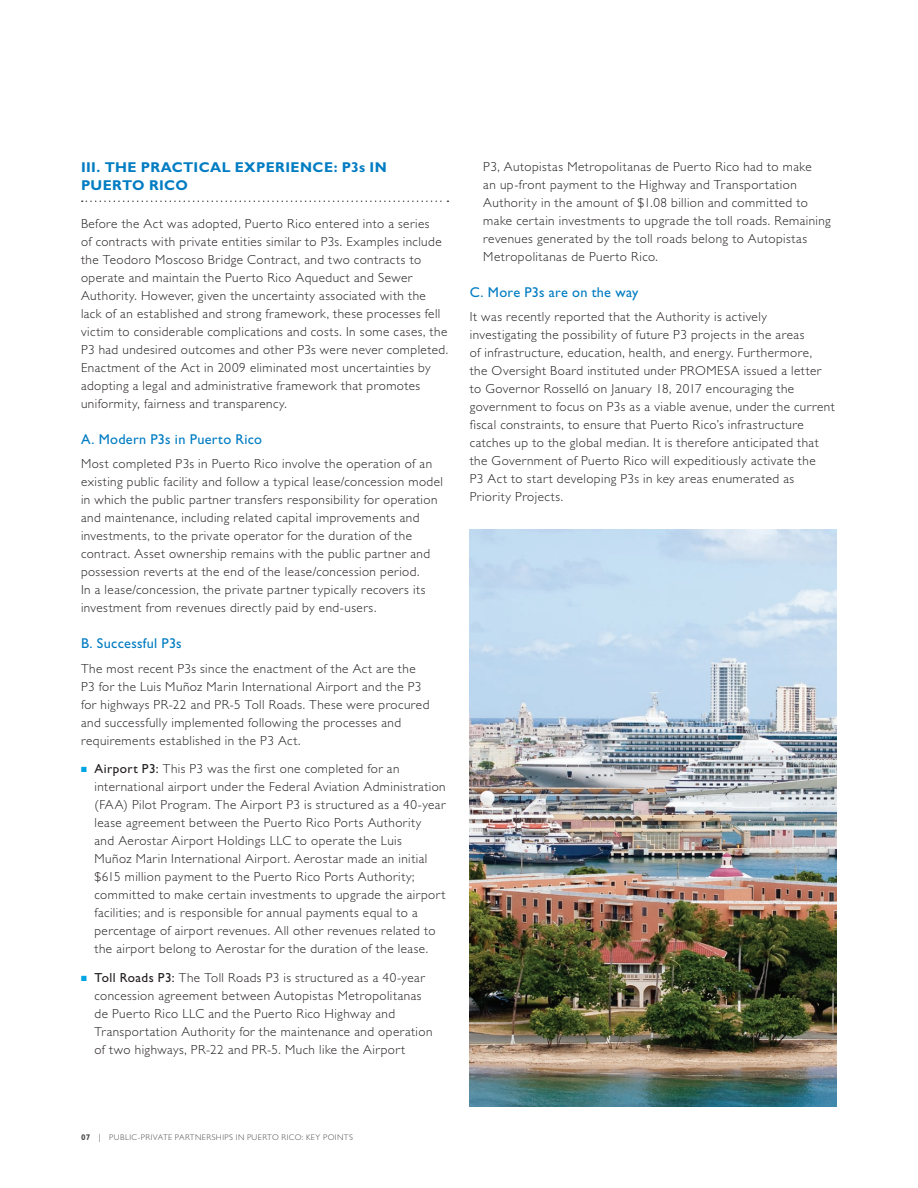
<style>
.page{position:relative;width:918px;height:1188px;background:#fff}
.page>*{position:absolute;margin:0;border:0;box-sizing:border-box;transform-origin:0 0}
.t1{font:14.25px "Gill Sans Std";letter-spacing:.02em;color:#007cc2}
.t2{font:700 14.25px/18px "Gill Sans Std";letter-spacing:.03em;color:#007cc2}
.t3{font:300 13.2px/18px "Gill Sans Std";letter-spacing:.035em;color:#231f20}
.t4{font:300 8.25px "Gill Sans Std";letter-spacing:.055em;color:#4b4c4d}
.s1{color:#00a5e3}
.s2{font-weight:400}
.s3{font-weight:700}
</style>
<div class="page">
<svg style="left:82px;top:201px;width:366px;height:1px"></svg>
<img style="left:470px;top:529px;width:367px;height:578px">
<p class="t2" style="left:81px;top:158px;width:307px">III. THE PRACTICAL EXPERIENCE: P3s IN<br>PUERTO RICO</p>
<p class="t3" style="left:81px;top:215px;width:369px">Before the Act was adopted, Puerto Rico entered into a series<br>of contracts with private entities similar to P3s. Examples include the Teodoro Moscoso Bridge Contract, and two contracts to operate and maintain the Puerto Rico Aqueduct and Sewer Authority. However, given the uncertainty associated with the lack of an established and strong framework, these processes fell victim to considerable complications and costs. In some cases, the P3 had undesired outcomes and other P3s were never completed.<br>Enactment of the Act in 2009 eliminated most uncertainties by adopting a legal and administrative framework that promotes uniformity, fairness and transparency.</p>
<p class="t1" style="left:81px;top:431px;width:183px">A. Modern P3s in Puerto Rico</p>
<p class="t3" style="left:81px;top:455px;width:364px">Most completed P3s in Puerto Rico involve the operation of an existing public facility and follow a typical lease/concession model in which the public partner transfers responsibility for operation and maintenance, including related capital improvements and investments, to the private operator for the duration of the contract. Asset ownership remains with the public partner and possession reverts at the end of the lease/concession period.<br>In a lease/concession, the private partner typically recovers its investment from revenues directly paid by end-users.</p>
<p class="t1" style="left:81px;top:635px;width:102px">B. Successful P3s</p>
<p class="t3" style="left:81px;top:659px;width:350px">The most recent P3s since the enactment of the Act are the P3 for the Luis Muñoz Marin International Airport and the P3 for highways PR-22 and PR-5 Toll Roads. These were procured and successfully implemented following the processes and requirements established in the P3 Act.</p>
<p class="t3" style="left:94px;top:760px;width:353px;text-indent:-13px"><span class="s1">■</span> <span class="s2">Airport P3:</span> This P3 was the first one completed for an international airport under the Federal Aviation Administration (FAA) Pilot Program. The Airport P3 is structured as a 40-year lease agreement between the Puerto Rico Ports Authority<br>and Aerostar Airport Holdings LLC to operate the Luis<br>Muñoz Marin International Airport. Aerostar made an initial $615 million payment to the Puerto Rico Ports Authority; committed to make certain investments to upgrade the airport facilities; and is responsible for annual payments equal to a percentage of airport revenues. All other revenues related to the airport belong to Aerostar for the duration of the lease.</p>
<p class="t3" style="left:94px;top:969px;width:340px;text-indent:-13px"><span class="s1">■</span> <span class="s2">Toll Roads P3:</span> The Toll Roads P3 is structured as a 40-year concession agreement between Autopistas Metropolitanas de Puerto Rico LLC and the Puerto Rico Highway and Transportation Authority for the maintenance and operation of two highways, PR-22 and PR-5. Much like the Airport</p>
<p class="t3" style="left:483px;top:158px;width:349px">P3, Autopistas Metropolitanas de Puerto Rico had to make<br>an up-front payment to the Highway and Transportation Authority in the amount of $1.08 billion and committed to make certain investments to upgrade the toll roads. Remaining revenues generated by the toll roads belong to Autopistas Metropolitanas de Puerto Rico.</p>
<p class="t1" style="left:470px;top:284px;width:170px">C. More P3s are on the way</p>
<p class="t3" style="left:470px;top:308px;width:366px">It was recently reported that the Authority is actively investigating the possibility of future P3 projects in the areas<br>of infrastructure, education, health, and energy. Furthermore,<br>the Oversight Board instituted under PROMESA issued a letter to Governor Rosselló on January 18, 2017 encouraging the government to focus on P3s as a viable avenue, under the current fiscal constraints, to ensure that Puerto Rico’s infrastructure catches up to the global median. It is therefore anticipated that the Government of Puerto Rico will expeditiously activate the<br>P3 Act to start developing P3s in key areas enumerated as Priority Projects.</p>
<p class="t4" style="left:81px;top:1132px;width:273px"><span class="s3">07</span> | PUBLIC-PRIVATE PARTNERSHIPS IN PUERTO RICO: KEY POINTS</p>
</div>
